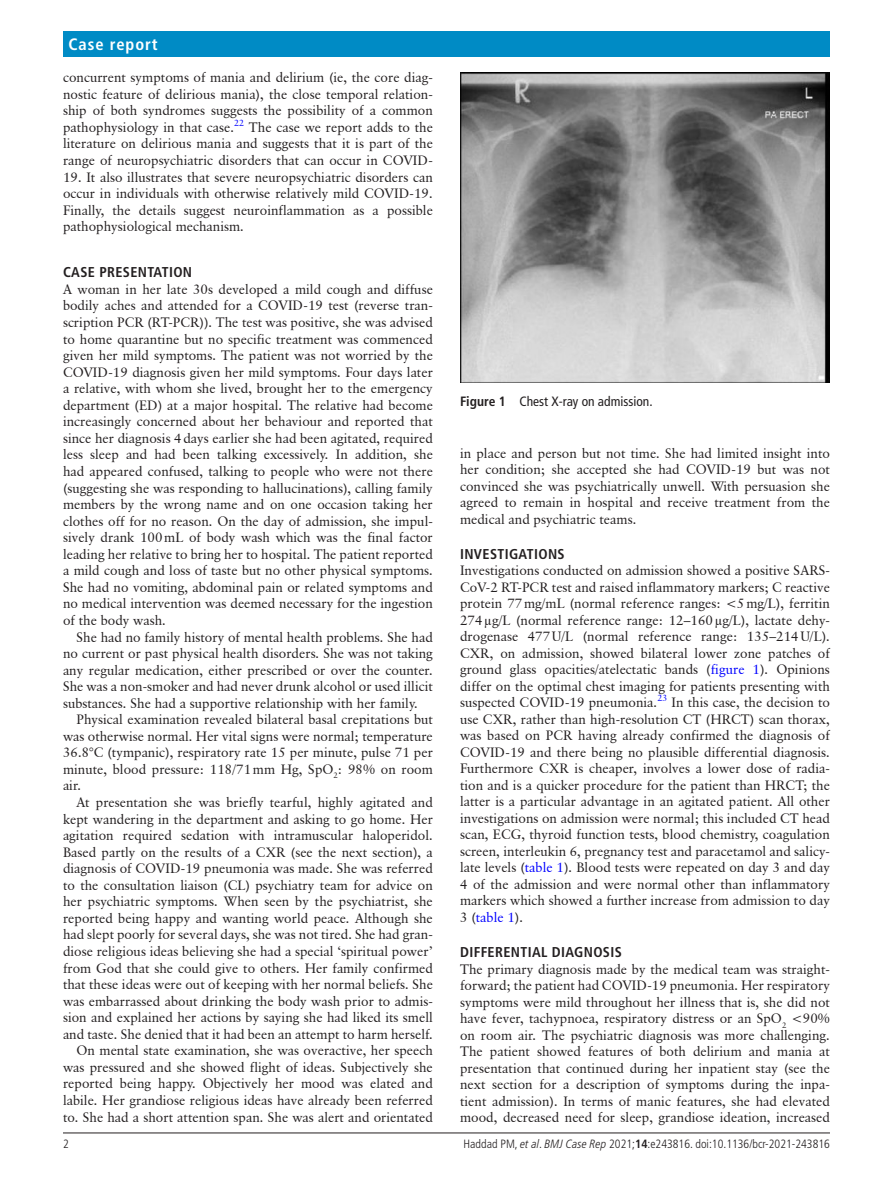
<style>
.page{position:relative;width:893px;height:1191px;background:#fff}
.page>*{position:absolute;margin:0;border:0;box-sizing:border-box;transform-origin:0 0}
.t1{font:700 condensed 16.5px "Frutiger LT Pro";letter-spacing:.055em;color:#fff}
.t2{font:700 condensed 14.25px "Frutiger LT Pro";letter-spacing:.025em;color:#231f20}
.t3{font:13.5px/16.5px "Classical Garamond BT";color:#231f20;text-align:justify}
.t4{font:condensed 13.5px "Frutiger LT Pro";color:#231f20}
.t5{font:300 condensed 12px "Frutiger LT Pro";color:#231f20}
.t6{font:9px "Classical Garamond BT";color:#00f}
.s1{font-weight:700}
.s2{font-family:"Times New Roman"}
.s3{color:#00f}
.s4{font-style:italic}
</style>
<div class="page">
<hr style="left:63px;top:1132px;width:767px;height:1px;background:#231f20">
<div style="left:63px;top:31px;width:767px;height:25px;background:#008bc5"></div>
<img style="left:460px;top:72px;width:370px;height:310px">
<p class="t1" style="left:69px;top:34px;width:91px">Case report</p>
<p class="t3" style="left:63px;top:69px;width:371px">concurrent symptoms of mania and delirium (ie, the core diag&shy;nostic feature of delirious mania), the close temporal relation&shy;ship of both syndromes suggests the possibility of a common pathophysiology in that case.</p>
<p class="t6" style="left:234px;top:117px;width:11px">22</p>
<p class="t3" style="left:63px;top:119px;width:371px;text-indent:186px">The case we report adds to the literature on delirious mania and suggests that it is part of the range of neuropsychiatric disorders that can occur in COVID-</p>
<p class="t3" style="left:63px;top:168px;width:371px">19. It also illustrates that severe neuropsychiatric disorders can occur in individuals with otherwise relatively mild COVID-19.<br>Finally, the details suggest neuroinflammation as a possible pathophysiological mechanism.</p>
<p class="t2" style="left:63px;top:264px;width:131px">CASE PRESENTATION</p>
<p class="t3" style="left:63px;top:281px;width:371px">A woman in her late 30s developed a mild cough and diffuse bodily aches and attended for a COVID-19 test (reverse tran&shy;scription PCR (RT-PCR)). The test was positive, she was advised to home quarantine but no specific treatment was commenced given her mild symptoms. The patient was not worried by the COVID-19 diagnosis given her mild symptoms. Four days later a relative, with whom she lived, brought her to the emergency department (ED) at a major hospital. The relative had become increasingly concerned about her behaviour and reported that since her diagnosis 4days earlier she had been agitated, required less sleep and had been talking excessively. In addition, she had appeared confused, talking to people who were not there (suggesting she was responding to hallucinations), calling family members by the wrong name and on one occasion taking her clothes off for no reason. On the day of admission, she impul&shy;sively drank 100mL of body wash which was the final factor leading her relative to bring her to hospital. The patient reported a mild cough and loss of taste but no other physical symptoms.<br>She had no vomiting, abdominal pain or related symptoms and no medical intervention was deemed necessary for the ingestion of the body wash.</p>
<p class="t3" style="left:63px;top:628px;width:371px;text-indent:14px">She had no family history of mental health problems. She had no current or past physical health disorders. She was not taking any regular medication, either prescribed or over the counter.<br>She was a non-smoker and had never drunk alcohol or used illicit substances. She had a supportive relationship with her family.</p>
<p class="t3" style="left:63px;top:711px;width:371px;text-indent:14px">Physical examination revealed bilateral basal crepitations but was otherwise normal. Her vital signs were normal; temperature 36.8°C (tympanic), respiratory rate 15 per minute, pulse 71 per minute, blood pressure: 118/71mm Hg, SpO<sub>2</sub>: 98% on room air.</p>
<p class="t3" style="left:63px;top:793px;width:371px;text-align:right">At presentation she was briefly tearful, highly agitated and kept wandering in the department and asking to go home. Her agitation required sedation with intramuscular haloperidol.<br>Based partly on the results of a CXR (see the next section), a diagnosis of COVID-19 pneumonia was made. She was referred to the consultation liaison (CL) psychiatry team for advice on her psychiatric symptoms. When seen by the psychiatrist, she reported being happy and wanting world peace. Although she had slept poorly for several days, she was not tired. She had gran&shy;diose religious ideas believing she had a special ‘spiritual power’ from God that she could give to others. Her family confirmed that these ideas were out of keeping with her normal beliefs. She was embarrassed about drinking the body wash prior to admis&shy;sion and explained her actions by saying she had liked its smell and taste. She denied that it had been an attempt to harm herself.<br>On mental state examination, she was overactive, her speech was pressured and she showed flight of ideas. Subjectively she reported being happy. Objectively her mood was elated and labile. Her grandiose religious ideas have already been referred to. She had a short attention span. She was alert and orientated</p>
<p class="t4" style="left:460px;top:394px;width:194px"><span class="s1">Figure 1</span> Chest X-ray on admission.</p>
<p class="t3" style="left:460px;top:444px;width:371px">in place and person but not time. She had limited insight into her condition; she accepted she had COVID-19 but was not convinced she was psychiatrically unwell. With persuasion she agreed to remain in hospital and receive treatment from the medical and psychiatric teams.</p>
<p class="t2" style="left:460px;top:545px;width:106px">INVESTIGATIONS</p>
<p class="t3" style="left:460px;top:562px;width:371px">Investigations conducted on admission showed a positive SARS-CoV-2 RT-PCR test and raised inflammatory markers; C reactive protein 77mg/mL (normal reference ranges: &lt;5mg/L), ferritin 274<span class="s2">µ</span>g/L (normal reference range: 12–160<span class="s2">µ</span>g/L), lactate dehy&shy;drogenase 477U/L (normal reference range: 135–214U/L).<br>CXR, on admission, showed bilateral lower zone patches of ground glass opacities/atelectatic bands (<span class="s3">figure 1</span>). Opinions differ on the optimal chest imaging for patients presenting with suspected COVID-19 pneumonia.<sup>23</sup> In this case, the decision to use CXR, rather than high-resolution CT (HRCT) scan thorax, was based on PCR having already confirmed the diagnosis of COVID-19 and there being no plausible differential diagnosis.<br>Furthermore CXR is cheaper, involves a lower dose of radia&shy;tion and is a quicker procedure for the patient than HRCT; the latter is a particular advantage in an agitated patient. All other investigations on admission were normal; this included CT head scan, ECG, thyroid function tests, blood chemistry, coagulation screen, interleukin 6, pregnancy test and paracetamol and salicy&shy;late levels (<span class="s3">table 1</span>). Blood tests were repeated on day 3 and day 4 of the admission and were normal other than inflammatory markers which showed a further increase from admission to day 3 (<span class="s3">table 1</span>).</p>
<p class="t2" style="left:460px;top:943px;width:163px">DIFFERENTIAL DIAGNOSIS</p>
<p class="t3" style="left:460px;top:960px;width:371px">The primary diagnosis made by the medical team was straight&shy;forward; the patient had COVID-19 pneumonia. Her respiratory symptoms were mild throughout her illness that is, she did not have fever, tachypnoea, respiratory distress or an SpO<sub>2</sub> &lt;90% on room air. The psychiatric diagnosis was more challenging.<br>The patient showed features of both delirium and mania at presentation that continued during her inpatient stay (see the next section for a description of symptoms during the inpa&shy;tient admission). In terms of manic features, she had elevated mood, decreased need for sleep, grandiose ideation, increased</p>
<p class="t5" style="left:63px;top:1136px;width:7px">2</p>
<p class="t5" style="left:464px;top:1136px;width:368px">Haddad PM, <span class="s4">et al</span>. <span class="s4">BMJ Case Rep</span> 2021;<span class="s1">14</span>:e243816. doi:10.1136/bcr-2021-243816</p>
</div>
